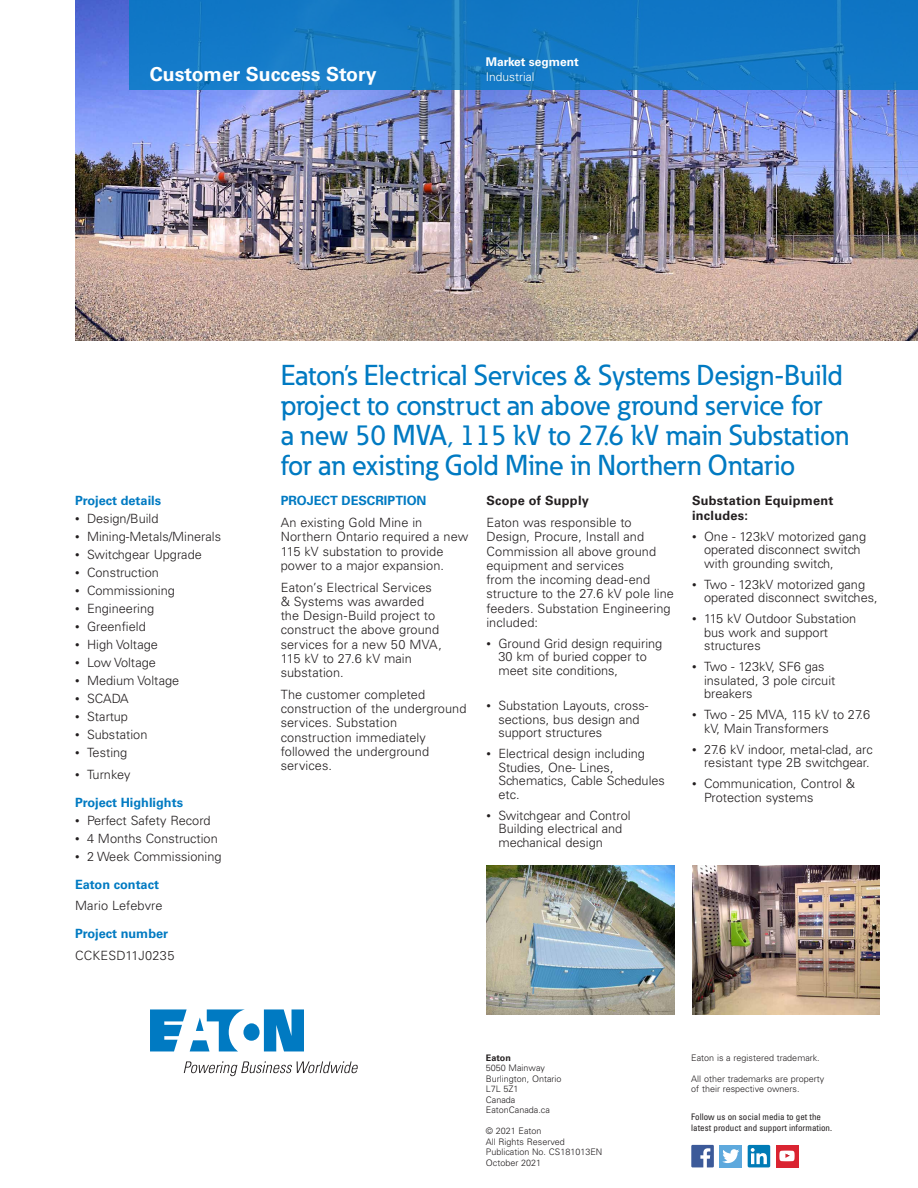
<style>
.page{position:relative;width:918px;height:1188px;background:#fff}
.page>*{position:absolute;margin:0;border:0;box-sizing:border-box;transform-origin:0 0}
.t1{font:500 28.5px/30px "Eaton";color:#007ac2}
._00_CSS_Company{font:700 19.5px "Univers LT Std";color:#fff}
._02_Body__8_5_pt{font:300 12.75px/14.2px "Univers LT Std";color:#231f20}
._02_Body_Head__8_5_p{font:700 12.75px "Univers LT Std";color:#007ac2}
._02_Body__8_5_pt-2{font:700 12.75px/14.2px "Univers LT Std";letter-spacing:.02em;color:#231f20}
._02_Body__8_5_pt-3{font:300 12.75px "Univers LT Std";letter-spacing:.02em;color:#231f20}
._00_Parts_Model_List{font:700 12px "Univers LT Std";color:#fff}
._00_Parts_Model_List-2{font:300 12px "Univers LT Std";color:#fff}
._09_Backpage_Body{font:300 9px/10.5px "Univers LT Std";color:#231f20}
._09_Social_Media_Tex{font:condensed 9px/10.5px "Univers LT Std";color:#231f20}
._03_Backpage_Body{font:300 9px "Univers LT Std";color:#231f20}
._03_Backpage_Body-2{font:700 9px "Univers LT Std";color:#231f20}
.s1{font-size:9px}
</style>
<div class="page">
<img style="left:75px;top:0;width:843px;height:341px">
<img style="left:486px;top:866px;width:188px;height:148px">
<img style="left:692px;top:866px;width:188px;height:148px">
<div style="left:776px;top:1145px;width:22px;height:22px;background:#da2431"></div>
<div style="left:720px;top:1145px;width:22px;height:22px;background:#5ea9dd"></div>
<svg style="left:691px;top:1145px;width:23px;height:22px"></svg>
<svg style="left:722px;top:1149px;width:17px;height:14px"></svg>
<div style="left:748px;top:1145px;width:22px;height:22px;background:#007bb6;border-radius:2px"></div>
<svg style="left:751px;top:1148px;width:16px;height:16px"></svg>
<svg style="left:779px;top:1151px;width:16px;height:10px"></svg>
<svg style="left:129px;top:0;width:789px;height:90px;fill:#1279c6"></svg>
<svg style="left:150px;top:1009px;width:154px;height:42px"></svg>
<svg style="left:184px;top:1061px;width:174px;height:15px"></svg>
<p class="_00_CSS_Company" style="left:150px;top:63px;width:228px">Customer Success Story</p>
<p class="_00_Parts_Model_List" style="left:486px;top:55px;width:95px">Market segment</p>
<p class="_00_Parts_Model_List-2" style="left:486px;top:70px;width:50px">Industrial</p>
<p class="_02_Body_Head__8_5_p" style="left:75px;top:494px;width:88px">Project details</p>
<p class="_02_Body__8_5_pt" style="left:75px;top:512px;width:85px"><span class="s1">•</span> Design/Build</p>
<p class="_02_Body__8_5_pt" style="left:75px;top:530px;width:148px"><span class="s1">•</span> Mining-Metals/Minerals</p>
<p class="_02_Body__8_5_pt" style="left:75px;top:548px;width:128px"><span class="s1">•</span> Switchgear Upgrade</p>
<p class="_02_Body__8_5_pt" style="left:75px;top:566px;width:85px"><span class="s1">•</span> Construction</p>
<p class="_02_Body__8_5_pt" style="left:75px;top:584px;width:101px"><span class="s1">•</span> Commissioning</p>
<p class="_02_Body__8_5_pt" style="left:75px;top:602px;width:81px"><span class="s1">•</span> Engineering</p>
<p class="_02_Body__8_5_pt" style="left:75px;top:620px;width:72px"><span class="s1">•</span> Greenfield</p>
<p class="_02_Body__8_5_pt" style="left:75px;top:638px;width:84px"><span class="s1">•</span> High Voltage</p>
<p class="_02_Body__8_5_pt" style="left:75px;top:656px;width:83px"><span class="s1">•</span> Low Voltage</p>
<p class="_02_Body__8_5_pt" style="left:75px;top:674px;width:106px"><span class="s1">•</span> Medium Voltage</p>
<p class="_02_Body__8_5_pt" style="left:75px;top:692px;width:55px"><span class="s1">•</span> SCADA</p>
<p class="_02_Body__8_5_pt" style="left:75px;top:710px;width:55px"><span class="s1">•</span> Startup</p>
<p class="_02_Body__8_5_pt" style="left:75px;top:728px;width:74px"><span class="s1">•</span> Substation</p>
<p class="_02_Body__8_5_pt" style="left:75px;top:746px;width:54px"><span class="s1">•</span> Testing</p>
<p class="_02_Body__8_5_pt" style="left:75px;top:768px;width:57px"><span class="s1">•</span> Turnkey</p>
<p class="_02_Body_Head__8_5_p" style="left:75px;top:795px;width:110px">Project Highlights</p>
<p class="_02_Body__8_5_pt" style="left:75px;top:813px;width:137px"><span class="s1">•</span> Perfect Safety Record</p>
<p class="_02_Body__8_5_pt" style="left:75px;top:831px;width:144px"><span class="s1">•</span> 4 Months Construction</p>
<p class="_02_Body__8_5_pt" style="left:75px;top:849px;width:148px"><span class="s1">•</span> 2 Week Commissioning</p>
<p class="_02_Body_Head__8_5_p" style="left:75px;top:877px;width:86px">Eaton contact</p>
<p class="_02_Body__8_5_pt" style="left:75px;top:899px;width:89px">Mario Lefebvre</p>
<p class="_02_Body_Head__8_5_p" style="left:75px;top:926px;width:95px">Project number</p>
<p class="_02_Body__8_5_pt-3" style="left:75px;top:948px;width:101px">CCKESD11J0235</p>
<p class="t1" style="left:281px;top:360px;width:570px">Eaton’s Electrical Services &amp; Systems Design-Build project to construct an above ground service for<br>a new 50 MVA, 115 kV to 27.6 kV main Substation for an existing Gold Mine in Northern Ontario</p>
<p class="_02_Body_Head__8_5_p" style="left:281px;top:494px;width:147px">PROJECT DESCRIPTION</p>
<p class="_02_Body__8_5_pt" style="left:281px;top:516px;width:189px">An existing Gold Mine in<br>Northern Ontario required a new<br>115 kV substation to provide power to a major expansion.</p>
<p class="_02_Body__8_5_pt" style="left:281px;top:580px;width:163px">Eaton’s Electrical Services &amp; Systems was awarded the Design-Build project to construct the above ground services for a new 50 MVA,<br>115 kV to 27.6 kV main substation.</p>
<p class="_02_Body__8_5_pt" style="left:281px;top:687px;width:187px">The customer completed construction of the underground services. Substation construction immediately followed the underground services.</p>
<p class="_02_Body__8_5_pt-2" style="left:486px;top:494px;width:104px">Scope of Supply</p>
<p class="_02_Body__8_5_pt" style="left:486px;top:516px;width:189px">Eaton was responsible to<br>Design, Procure, Install and<br>Commission all above ground equipment and services<br>from the incoming dead-end structure to the 27.6 kV pole line feeders. Substation Engineering included:</p>
<p class="_02_Body__8_5_pt" style="left:498px;top:637px;width:166px;line-height:13.5px;text-indent:-12px"><span class="s1">•</span> Ground Grid design requiring<br>30 km of buried copper to meet site conditions,</p>
<p class="_02_Body__8_5_pt" style="left:498px;top:699px;width:151px;line-height:13.5px;text-indent:-12px"><span class="s1">•</span> Substation Layouts, cross&shy;sections, bus design and support structures</p>
<p class="_02_Body__8_5_pt" style="left:498px;top:747px;width:168px;line-height:13.5px;text-indent:-12px"><span class="s1">•</span> Electrical design including<br>Studies, One- Lines,<br>Schematics, Cable Schedules etc.</p>
<p class="_02_Body__8_5_pt" style="left:498px;top:808px;width:134px;line-height:13.5px;text-indent:-12px"><span class="s1">•</span> Switchgear and Control<br>Building electrical and mechanical design</p>
<p class="_02_Body__8_5_pt-2" style="left:692px;top:494px;width:143px">Substation Equipment includes:</p>
<p class="_02_Body__8_5_pt" style="left:704px;top:529px;width:164px;line-height:13.5px;text-indent:-12px"><span class="s1">•</span> One - 123kV motorized gang operated disconnect switch with grounding switch,</p>
<p class="_02_Body__8_5_pt" style="left:704px;top:577px;width:175px;line-height:13.5px;text-indent:-12px"><span class="s1">•</span> Two - 123kV motorized gang operated disconnect switches,</p>
<p class="_02_Body__8_5_pt" style="left:704px;top:612px;width:154px;line-height:13.5px;text-indent:-12px"><span class="s1">•</span> 115 kV Outdoor Substation bus work and support structures</p>
<p class="_02_Body__8_5_pt" style="left:704px;top:660px;width:133px;line-height:13.5px;text-indent:-12px"><span class="s1">•</span> Two - 123kV, SF6 gas insulated, 3 pole circuit breakers</p>
<p class="_02_Body__8_5_pt" style="left:704px;top:708px;width:168px;line-height:13.5px;text-indent:-12px"><span class="s1">•</span> Two - 25 MVA, 115 kV to 27.6 kV, Main Transformers</p>
<p class="_02_Body__8_5_pt" style="left:692px;top:742px;width:182px;line-height:13.5px;text-align:right"><span class="s1">•</span> 27.6 kV indoor, metal-clad, arc resistant type 2B switchgear.</p>
<p class="_02_Body__8_5_pt" style="left:704px;top:777px;width:152px;line-height:13.5px;text-indent:-12px"><span class="s1">•</span> Communication, Control &amp;<br>Protection systems</p>
<p class="_03_Backpage_Body-2" style="left:486px;top:1052px;width:27px">Eaton</p>
<p class="_03_Backpage_Body" style="left:486px;top:1063px;width:61px">5050 Mainway</p>
<p class="_03_Backpage_Body" style="left:486px;top:1073px;width:77px">Burlington, Ontario</p>
<p class="_03_Backpage_Body" style="left:486px;top:1084px;width:34px">L7L 5Z1</p>
<p class="_03_Backpage_Body" style="left:486px;top:1094px;width:31px">Canada</p>
<p class="_03_Backpage_Body" style="left:486px;top:1105px;width:66px">EatonCanada.ca</p>
<p class="_09_Backpage_Body" style="left:486px;top:1126px;width:57px">© 2021 Eaton</p>
<p class="_09_Backpage_Body" style="left:486px;top:1136px;width:81px">All Rights Reserved</p>
<p class="_09_Backpage_Body" style="left:486px;top:1147px;width:118px">Publication No. CS181013EN</p>
<p class="_09_Backpage_Body" style="left:486px;top:1157px;width:57px">October 2021</p>
<p class="_09_Backpage_Body" style="left:691px;top:1052px;width:130px">Eaton is a registered trademark.</p>
<p class="_09_Backpage_Body" style="left:691px;top:1073px;width:135px">All other trademarks are property of their respective owners.</p>
<p class="_09_Social_Media_Tex" style="left:691px;top:1112px;width:142px">Follow us on social media to get the latest product and support information.</p>
</div>
